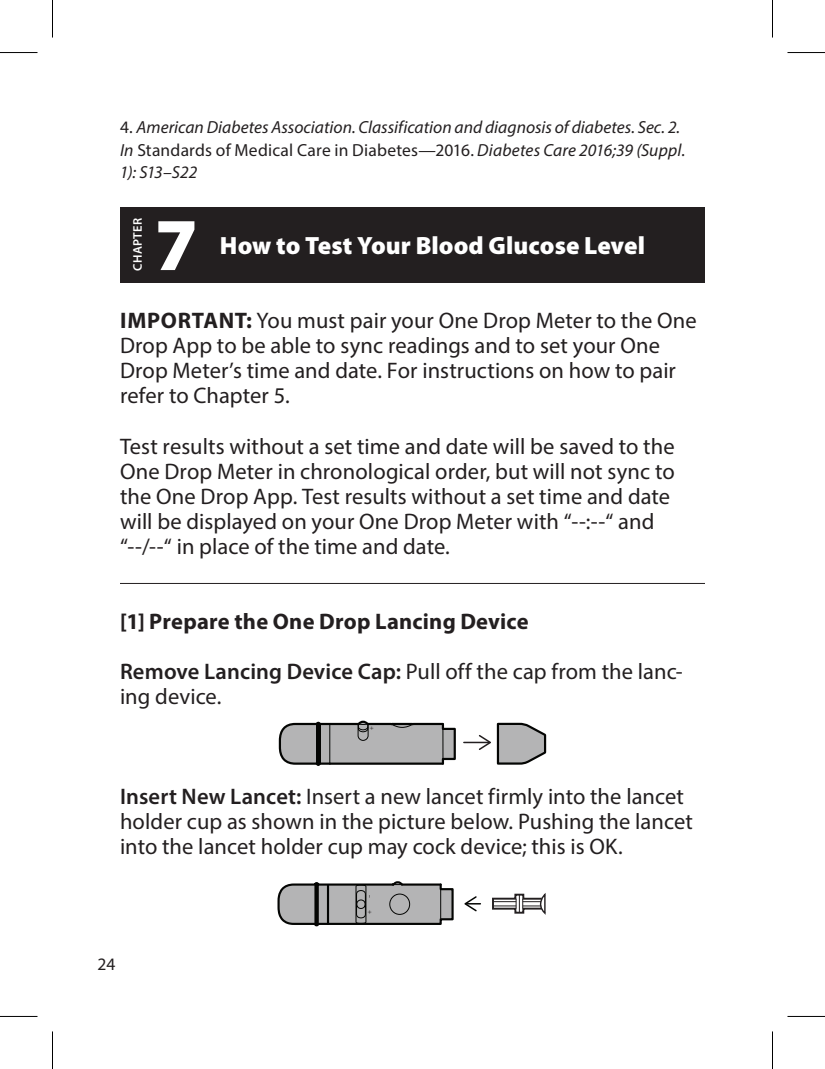
<style>
.page{position:relative;width:825px;height:1069px;background:#fff}
.page>*{position:absolute;margin:0;border:0;box-sizing:border-box;transform-origin:0 0}
.t1{font:900 75px "Myriad Pro";color:#fff}
.t2{font:900 25px "Myriad Pro";color:#fff}
.t3{font:22.5px/25px "Myriad Pro";letter-spacing:.005em;color:#231f20}
.t4{font:700 22.5px "Myriad Pro";letter-spacing:.01em;color:#231f20}
.t5{font:italic 17.5px/22.5px "Myriad Pro";color:#231f20}
.t6{font:17.5px "Myriad Pro";color:#231f20}
.t7{font:600 12.5px "Myriad Pro";letter-spacing:.02em;color:#fff}
.t8{font:6.5px "Myriad Pro";color:#231f20}
.t9{font:6.25px "Myriad Pro";color:#231f20}
.s1{font-style:normal}
.s2{font-weight:700}
.s3{font-weight:600}
.s4{font-weight:300;font-size:11px}
</style>
<div class="page">
<div style="left:120px;top:207px;width:585px;height:75px;background:#231f20"></div>
<hr style="left:120px;top:582px;width:585px;height:1px;background:#231f20">
<svg style="left:278px;top:720px;width:178px;height:46px;background:#a5a5a6"></svg>
<div style="left:316px;top:723px;width:5px;height:40px;background:#040503"></div>
<hr style="left:464px;top:741px;width:25px;height:2px;background:#231f20">
<svg style="left:479px;top:722px;width:68px;height:43px"></svg>
<svg style="left:492px;top:893px;width:54px;height:21px"></svg>
<svg style="left:464px;top:896px;width:16px;height:15px"></svg>
<svg style="left:277px;top:881px;width:177px;height:46px;background:#9f9f9f"></svg>
<hr style="left:0;top:52px;width:38px;height:1px;background:#000">
<hr style="left:788px;top:52px;width:37px;height:1px;background:#000">
<hr style="left:0;top:1015px;width:38px;height:1px;background:#000">
<hr style="left:788px;top:1015px;width:37px;height:1px;background:#000">
<hr style="left:52px;top:0;width:1px;height:38px;background:#000">
<hr style="left:52px;top:1031px;width:1px;height:37px;background:#000">
<hr style="left:772px;top:0;width:1px;height:38px;background:#000">
<hr style="left:772px;top:1031px;width:1px;height:37px;background:#000">
<p class="t5" style="left:120px;top:116px;width:567px"><span class="s1">4.</span> American Diabetes Association. Classification and diagnosis of diabetes. Sec. 2.<br>In <span class="s1">Standards of Medical Care in Diabetes—2016.</span> Diabetes Care 2016;39 (Suppl.<br>1): S13–S22</p>
<p class="t7" style="left:130px;top:270px;width:54px;rotate:-90deg">CHAPTER</p>
<h1 class="t1" style="left:155px;top:194px;width:44px">7</h1>
<p class="t2" style="left:220px;top:229px;width:427px">How to Test Your Blood Glucose Level</p>
<p class="t3" style="left:120px;top:308px;width:578px"><span class="s2">IMPORTANT:</span> You must pair your One Drop Meter to the One Drop App to be able to sync readings and to set your One Drop Meter’s time and date. For instructions on how to pair refer to Chapter 5.</p>
<p class="t3" style="left:120px;top:433px;width:556px">Test results without a set time and date will be saved to the One Drop Meter in chronological order, but will not sync to the One Drop App. Test results without a set time and date will be displayed on your One Drop Meter with “--:--“ and “--/--“ in place of the time and date.</p>
<p class="t4" style="left:120px;top:606px;width:410px">[1] Prepare the One Drop Lancing Device</p>
<p class="t3" style="left:120px;top:658px;width:564px"><span class="s3">Remove Lancing Device Cap:</span> Pull off the cap from the lanc&shy;ing device.</p>
<p class="t9" style="left:368px;top:729px;width:5px;rotate:-90deg">+</p>
<p class="t3" style="left:120px;top:783px;width:574px"><span class="s3">Insert New Lancet:</span> Insert a new lancet firmly into the lancet holder cup as shown in the picture below. Pushing the lancet into the lancet holder cup may cock device; this is OK.</p>
<p class="t6" style="left:98px;top:952px;width:19px">24</p>
<p class="t8" style="left:365px;top:914px;width:21px;rotate:-90deg">+ <span class="s4">-</span></p>
</div>
